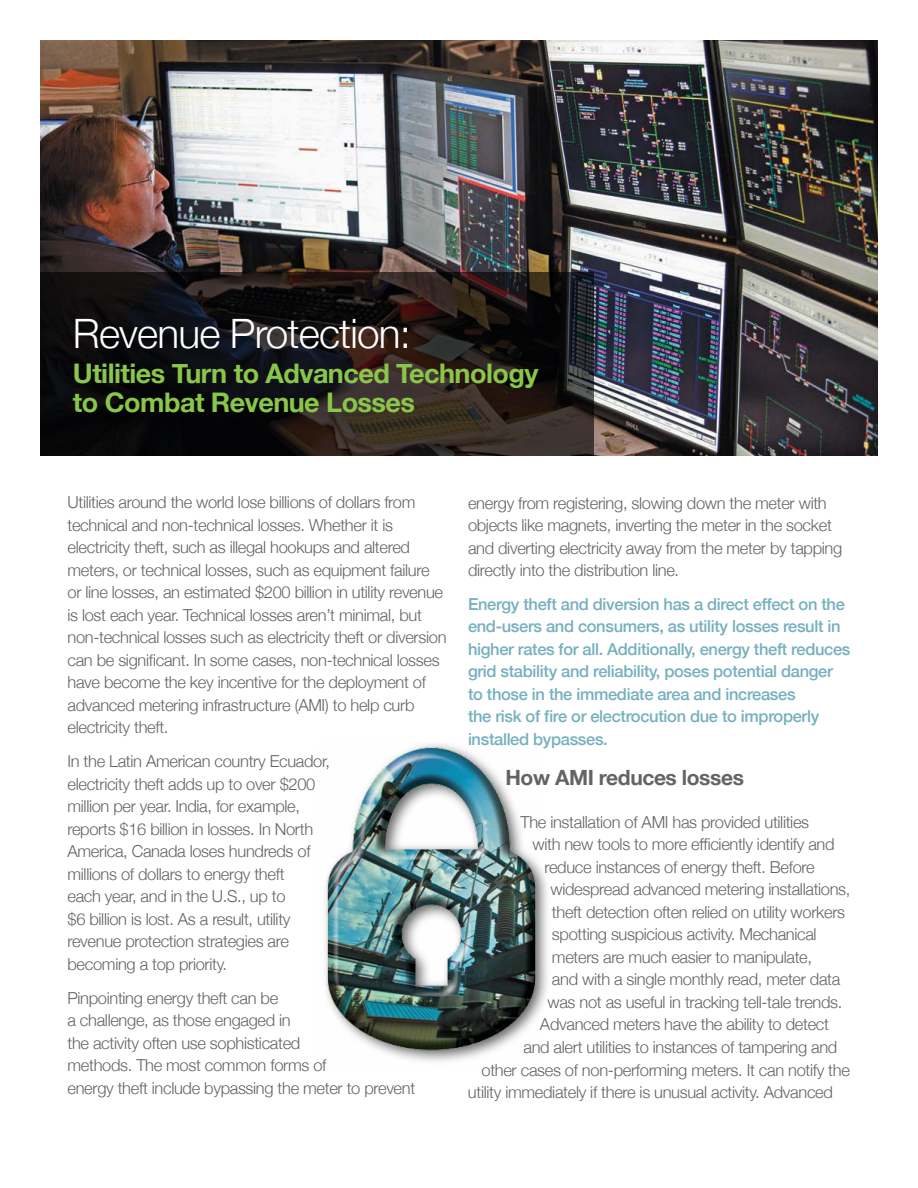
<style>
.page{position:relative;width:918px;height:1188px;background:#fff}
.page>*{position:absolute;margin:0;border:0;box-sizing:border-box;transform-origin:0 0}
.t1{font:300 40.5px "Helvetica Neue";letter-spacing:-.02em;color:#fff}
.t2{font:700 27px/28.5px "Helvetica Neue";letter-spacing:-.02em;color:#89c649}
.t3{font:700 21px "Helvetica Neue";letter-spacing:-.02em;color:#636466}
.t4{font:300 16.5px/22.5px "Helvetica Neue";letter-spacing:-.02em;color:#636466}
.t5{font:500 16.5px/22.5px "Helvetica Neue";letter-spacing:-.02em;color:#76b0bd}
</style>
<div class="page">
<img style="left:40px;top:40px;width:838px;height:416px">
<svg style="left:40px;top:272px;width:554px;height:184px;background:#1b1615"></svg>
<div style="left:322px;top:741px;width:229px;height:324px;background:#000;opacity:.59"></div>
<img style="left:322px;top:743px;width:218px;height:322px">
<h1 class="t1" style="left:73px;top:301px;width:340px">Revenue Protection:</h1>
<h2 class="t2" style="left:73px;top:360px;width:467px">Utilities Turn to Advanced Technology to Combat Revenue Losses</h2>
<p class="t4" style="left:68px;top:490px;width:381px">Utilities around the world lose billions of dollars from technical and non-technical losses. Whether it is electricity theft, such as illegal hookups and altered meters, or technical losses, such as equipment failure or line losses, an estimated $200 billion in utility revenue is lost each year. Technical losses aren’t minimal, but non-technical losses such as electricity theft or diversion can be significant. In some cases, non-technical losses have become the key incentive for the deployment of advanced metering infrastructure (AMI) to help curb electricity theft.</p>
<p class="t4" style="left:68px;top:749px;width:264px">In the Latin American country Ecuador, electricity theft adds up to over $200 million per year. India, for example, reports $16 billion in losses. In North America, Canada loses hundreds of millions of dollars to energy theft<br>each year, and in the U.S., up to<br>$6 billion is lost. As a result, utility revenue protection strategies are becoming a top priority.</p>
<p class="t4" style="left:68px;top:985px;width:349px">Pinpointing energy theft can be<br>a challenge, as those engaged in<br>the activity often use sophisticated<br>methods. The most common forms of<br>energy theft include bypassing the meter to prevent</p>
<p class="t4" style="left:468px;top:490px;width:376px">energy from registering, slowing down the meter with objects like magnets, inverting the meter in the socket and diverting electricity away from the meter by tapping directly into the distribution line.</p>
<p class="t5" style="left:468px;top:592px;width:384px">Energy theft and diversion has a direct effect on the end-users and consumers, as utility losses result in higher rates for all. Additionally, energy theft reduces grid stability and reliability, poses potential danger to those in the immediate area and increases<br>the risk of fire or electrocution due to improperly installed bypasses.</p>
<p class="t3" style="left:506px;top:761px;width:240px">How AMI reduces losses</p>
<p class="t4" style="left:520px;top:810px;width:290px">The installation of AMI has provided utilities</p>
<p class="t4" style="left:532px;top:832px;width:304px">with new tools to more efficiently identify and</p>
<p class="t4" style="left:544px;top:855px;width:272px">reduce instances of energy theft. Before</p>
<p class="t4" style="left:550px;top:877px;width:302px">widespread advanced metering installations,</p>
<p class="t4" style="left:552px;top:900px;width:295px">theft detection often relied on utility workers</p>
<p class="t4" style="left:552px;top:922px;width:266px">spotting suspicious activity. Mechanical</p>
<p class="t4" style="left:552px;top:945px;width:262px">meters are much easier to manipulate,</p>
<p class="t4" style="left:552px;top:967px;width:290px">and with a single monthly read, meter data</p>
<p class="t4" style="left:547px;top:990px;width:297px">was not as useful in tracking tell-tale trends.</p>
<p class="t4" style="left:540px;top:1012px;width:291px">Advanced meters have the ability to detect</p>
<p class="t4" style="left:523px;top:1035px;width:315px">and alert utilities to instances of tampering and</p>
<p class="t4" style="left:481px;top:1057px;width:370px">other cases of non-performing meters. It can notify the</p>
<p class="t4" style="left:468px;top:1080px;width:367px">utility immediately if there is unusual activity. Advanced</p>
</div>
